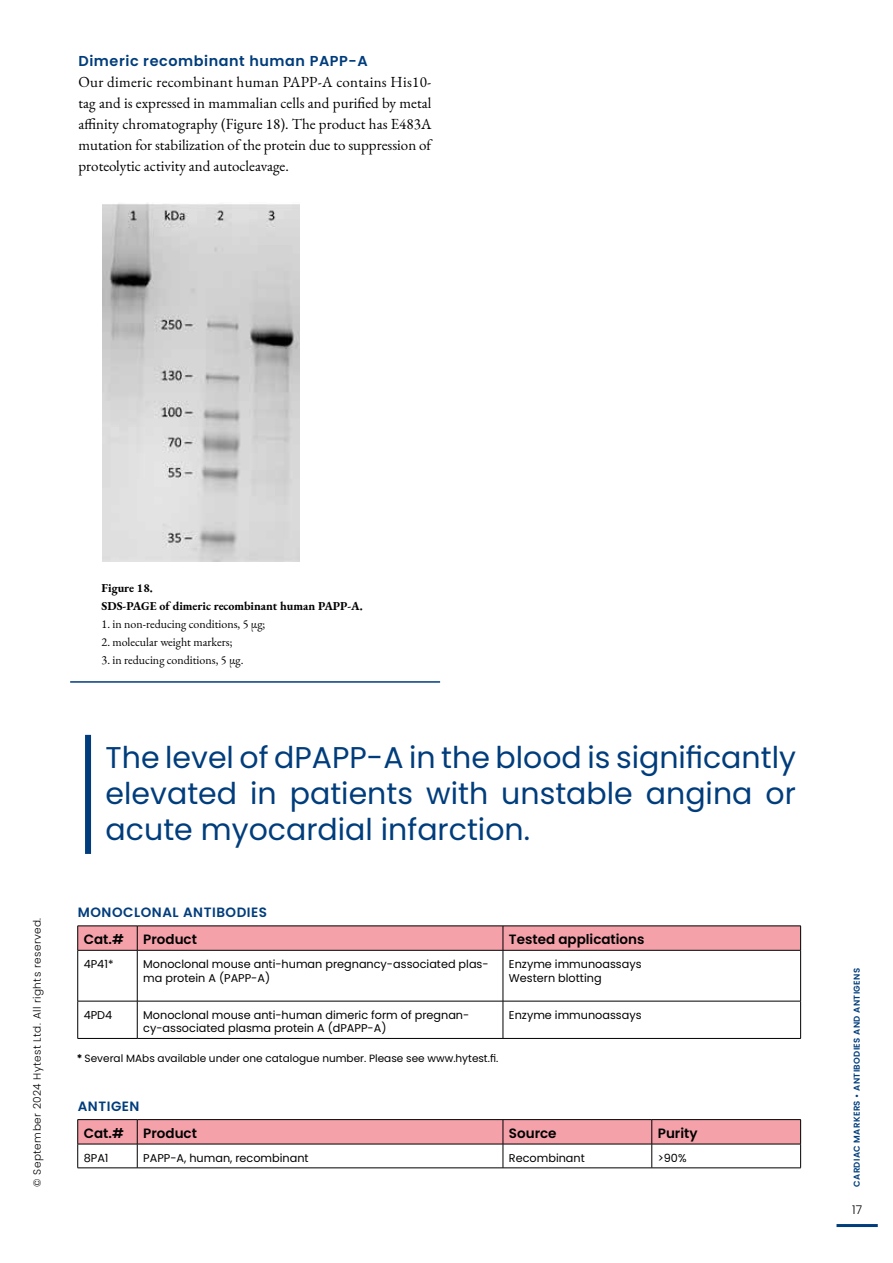
<style>
.page{position:relative;width:893px;height:1263px;background:#fff}
.page>*{position:absolute;margin:0;border:0;box-sizing:border-box;transform-origin:0 0}
.t1{font:30px/36px "Poppins";color:#003d7c;text-align:justify}
.t2{font:15px/21px "EB Garamond";color:#000;text-align:justify}
.t3{font:600 14.4px "Poppins";letter-spacing:.04em;color:#003d7c}
.t4{font:600 13.5px "Poppins";color:#000}
.t5{font:600 13.5px "Poppins";letter-spacing:.04em;color:#003d7c}
.t6{font:12px "EB Garamond";color:#000}
.t7{font:700 12px/18px "EB Garamond";color:#000}
.t8{font:300 12px "Poppins";color:#000}
.t9{font:11.25px/13.5px "Poppins";color:#000}
.t10{font:10.5px "Poppins";color:#000}
.t11{font:300 10.5px "Poppins";letter-spacing:.04em;color:#000}
.t12{font:600 8.55px "Poppins";letter-spacing:.04em;color:#003d7c}
.s1{font-weight:700}
</style>
<div class="page">
<hr style="left:836px;top:1224px;width:42px;height:3px;background:#003d7c">
<svg style="left:78px;top:951px;width:722px;height:87px"></svg>
<hr style="left:137px;top:950px;width:1px;height:51px;background:#000">
<hr style="left:503px;top:950px;width:1px;height:51px;background:#000">
<hr style="left:137px;top:1001px;width:1px;height:37px;background:#000">
<hr style="left:503px;top:1001px;width:1px;height:37px;background:#000">
<hr style="left:77px;top:950px;width:1px;height:51px;background:#000">
<hr style="left:800px;top:950px;width:1px;height:51px;background:#000">
<hr style="left:78px;top:1001px;width:59px;height:1px;background:#000">
<hr style="left:77px;top:1001px;width:1px;height:37px;background:#000">
<hr style="left:137px;top:1001px;width:366px;height:1px;background:#000">
<hr style="left:503px;top:1001px;width:298px;height:1px;background:#000">
<hr style="left:800px;top:1001px;width:1px;height:37px;background:#000">
<hr style="left:78px;top:1038px;width:59px;height:1px;background:#000">
<hr style="left:137px;top:1038px;width:366px;height:1px;background:#000">
<hr style="left:503px;top:1038px;width:298px;height:1px;background:#000">
<hr style="left:78px;top:950px;width:59px;height:1px;background:#000">
<hr style="left:137px;top:950px;width:366px;height:1px;background:#000">
<svg style="left:77px;top:926px;width:724px;height:24px;background:#ec9ba4"></svg>
<hr style="left:503px;top:950px;width:298px;height:1px;background:#000">
<img style="left:103px;top:203px;width:197px;height:359px">
<svg style="left:77px;top:1119px;width:724px;height:49px"></svg>
<hr style="left:652px;top:1144px;width:149px;height:1px;background:#000">
<div style="left:85px;top:735px;width:6px;height:119px;background:#003d7c"></div>
<hr style="left:70px;top:681px;width:370px;height:2px;background:#003d7c">
<p class="t3" style="left:78px;top:53px;width:291px">Dimeric recombinant human PAPP-A</p>
<p class="t2" style="left:78px;top:72px;width:354px">Our dimeric recombinant human PAPP-A contains His10- tag and is expressed in mammalian cells and purified by metal affinity chromatography (Figure 18). The product has E483A mutation for stabilization of the protein due to suppression of proteolytic activity and autocleavage.</p>
<p class="t11" style="left:31px;top:1187px;width:270px;rotate:-90deg">© September 2024 Hytest Ltd. All rights reserved.</p>
<p class="t7" style="left:102px;top:579px;width:263px">Figure 18.<br>SDS-PAGE of dimeric recombinant human PAPP-A.</p>
<p class="t6" style="left:102px;top:616px;width:165px">1. in non-reducing conditions, 5 µg;</p>
<p class="t6" style="left:102px;top:634px;width:132px">2. molecular weight markers;</p>
<p class="t6" style="left:102px;top:652px;width:143px">3. in reducing conditions, 5 μg.</p>
<h1 class="t1" style="left:106px;top:739px;width:692px">The level of dPAPP-A in the blood is significantly elevated in patients with unstable angina or acute myocardial infarction.</h1>
<p class="t5" style="left:78px;top:905px;width:191px">MONOCLONAL ANTIBODIES</p>
<p class="t4" style="left:84px;top:932px;width:42px">Cat.#</p>
<p class="t4" style="left:143px;top:932px;width:55px">Product</p>
<p class="t4" style="left:509px;top:932px;width:137px">Tested applications</p>
<p class="t9" style="left:84px;top:957px;width:31px">4P41*</p>
<p class="t9" style="left:143px;top:957px;width:347px">Monoclonal mouse anti-human pregnancy-associated plas&shy;ma protein A (PAPP-A)</p>
<p class="t9" style="left:509px;top:957px;width:134px">Enzyme immunoassays<br>Western blotting</p>
<p class="t9" style="left:84px;top:1008px;width:30px">4PD4</p>
<p class="t9" style="left:143px;top:1008px;width:328px">Monoclonal mouse anti-human dimeric form of pregnan&shy;cy-associated plasma protein A (dPAPP-A)</p>
<p class="t9" style="left:509px;top:1008px;width:134px">Enzyme immunoassays</p>
<p class="t10" style="left:77px;top:1052px;width:423px"><span class="s1">*</span> Several MAbs available under one catalogue number. Please see www.hytest.fi.</p>
<p class="t5" style="left:78px;top:1098px;width:63px">ANTIGEN</p>
<p class="t4" style="left:84px;top:1125px;width:42px">Cat.#</p>
<p class="t4" style="left:143px;top:1125px;width:55px">Product</p>
<p class="t4" style="left:509px;top:1125px;width:49px">Source</p>
<p class="t4" style="left:658px;top:1125px;width:41px">Purity</p>
<p class="t9" style="left:84px;top:1151px;width:26px">8PA1</p>
<p class="t9" style="left:143px;top:1151px;width:167px">PAPP-A, human, recombinant</p>
<p class="t9" style="left:509px;top:1151px;width:77px">Recombinant</p>
<p class="t9" style="left:658px;top:1151px;width:30px">&gt;90%</p>
<p class="t12" style="left:852px;top:1187px;width:220px;rotate:-90deg">CARDIAC MARKERS • ANTIBODIES AND ANTIGENS</p>
<p class="t8" style="left:852px;top:1202px;width:11px">17</p>
</div>
